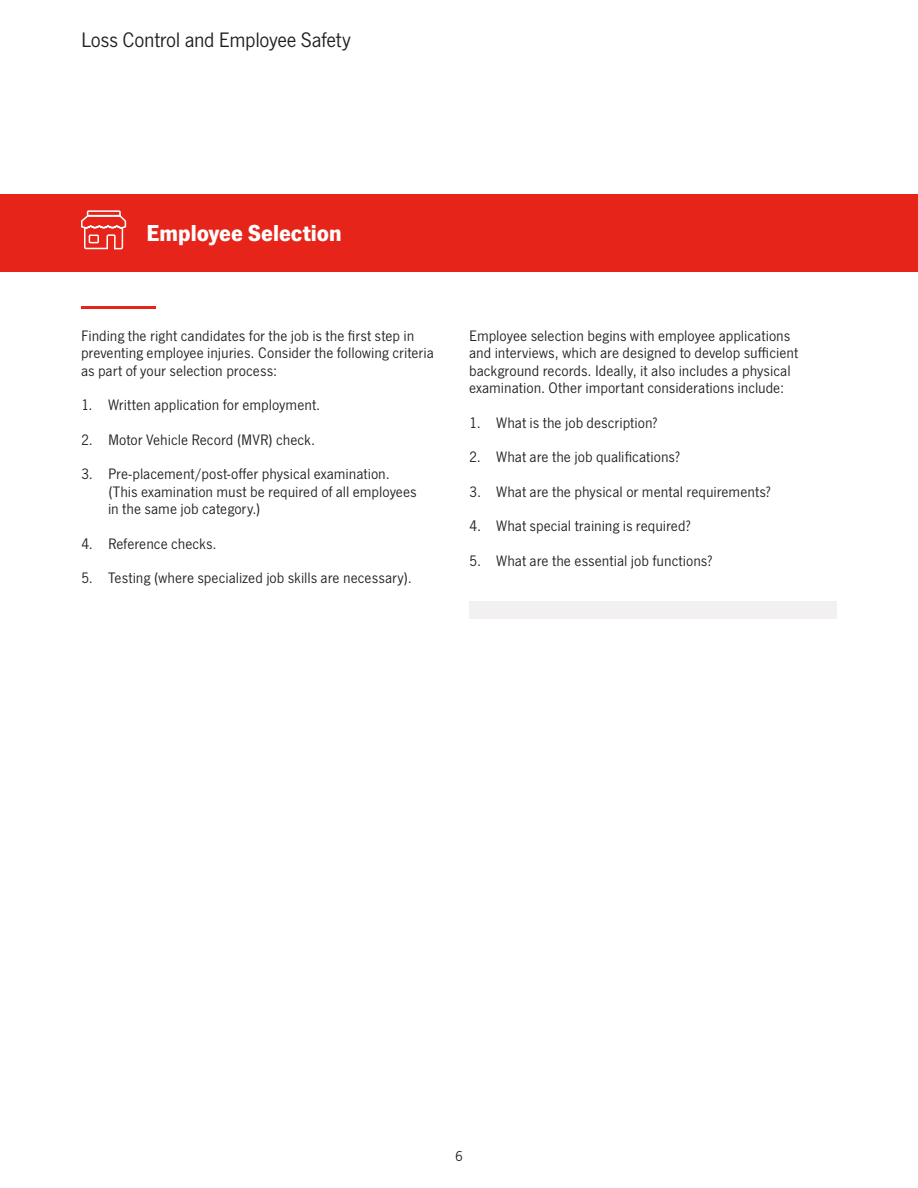
<style>
.page{position:relative;width:918px;height:1188px;background:#fff}
.page>*{position:absolute;margin:0;border:0;box-sizing:border-box;transform-origin:0 0}
.headline_-_small{font:700 24px "SF News Gothic";color:#fff}
.headline_-_small-2{font:21.75px "SF News Gothic";letter-spacing:-.02em;color:#231f20}
.body{font:15.75px/17.4px "SF News Gothic";color:#231f20}
.t1{font:15px "SF News Gothic";color:#231f20}
</style>
<div class="page">
<div style="left:0;top:194px;width:918px;height:78px;background:#e72419"></div>
<hr style="left:81px;top:306px;width:75px;height:3px;background:#e72419">
<div style="left:469px;top:601px;width:368px;height:18px;background:#f3f0f1"></div>
<svg style="left:81px;top:210px;width:46px;height:40px"></svg>
<p class="headline_-_small-2" style="left:81px;top:27px;width:271px">Loss Control and Employee Safety</p>
<p class="headline_-_small" style="left:146px;top:219px;width:197px">Employee Selection</p>
<p class="body" style="left:81px;top:327px;width:355px">Finding the right candidates for the job is the first step in preventing employee injuries. Consider the following criteria as part of your selection process:</p>
<p class="body" style="left:81px;top:397px;width:241px">1. Written application for employment.</p>
<p class="body" style="left:81px;top:431px;width:236px">2. Motor Vehicle Record (MVR) check.</p>
<p class="body" style="left:108px;top:466px;width:310px;text-indent:-27px">3. Pre-placement/post-offer physical examination. (This examination must be required of all employees in the same job category.)</p>
<p class="body" style="left:81px;top:535px;width:137px">4. Reference checks.</p>
<p class="body" style="left:81px;top:570px;width:332px">5. Testing (where specialized job skills are necessary).</p>
<p class="body" style="left:469px;top:327px;width:331px">Employee selection begins with employee applications and interviews, which are designed to develop sufficient background records. Ideally, it also includes a physical examination. Other important considerations include:</p>
<p class="body" style="left:469px;top:414px;width:190px">1. What is the job description?</p>
<p class="body" style="left:469px;top:448px;width:213px">2. What are the job qualifications?</p>
<p class="body" style="left:469px;top:483px;width:304px">3. What are the physical or mental requirements?</p>
<p class="body" style="left:469px;top:518px;width:224px">4. What special training is required?</p>
<p class="body" style="left:469px;top:552px;width:245px">5. What are the essential job functions?</p>
<p class="t1" style="left:455px;top:1148px;width:9px">6</p>
</div>
